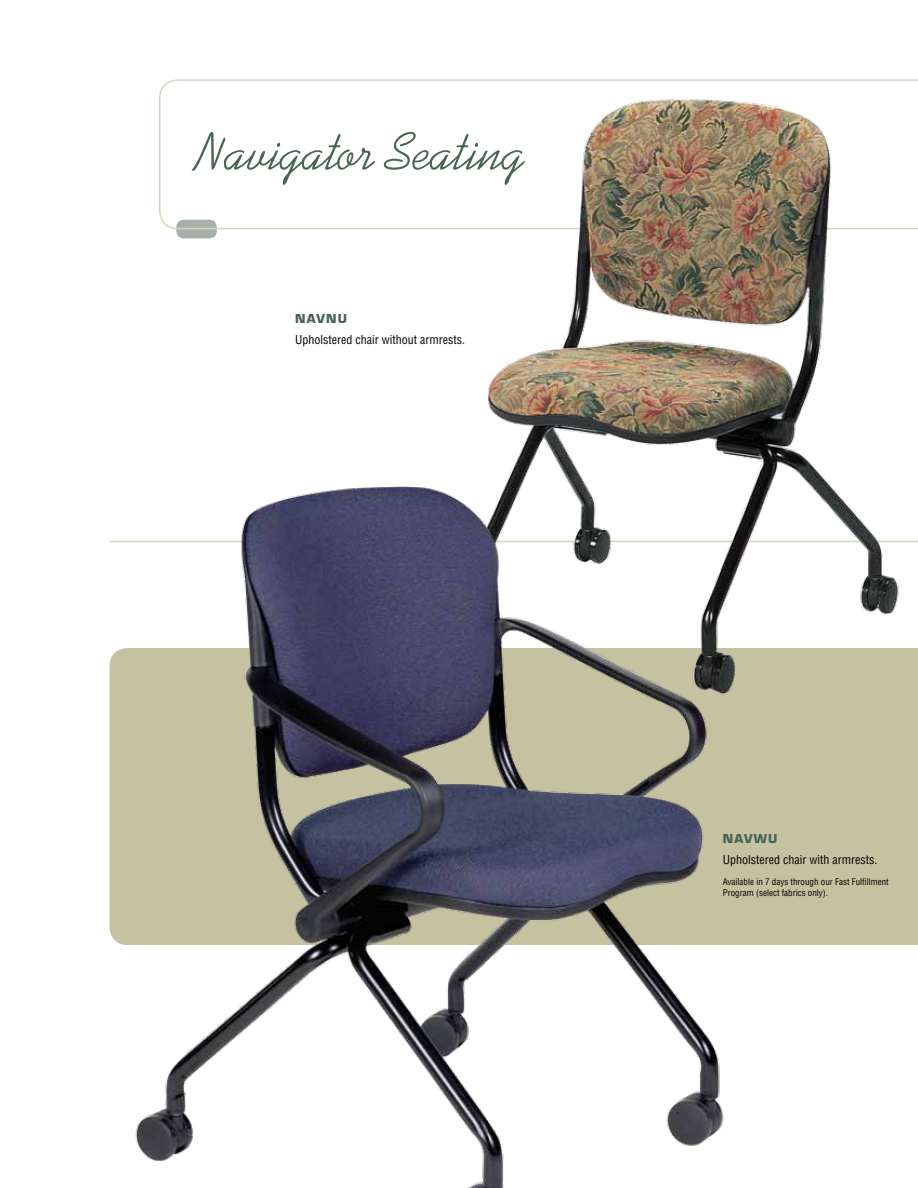
<style>
.page{position:relative;width:918px;height:1188px;background:#fff}
.page>*{position:absolute;margin:0;border:0;box-sizing:border-box;transform-origin:0 0}
.t1{font:54px "Kaufmann";color:#486453}
.t2{font:condensed 12px "Helvetica";color:#000}
.t3{font:700 12px "Eurostile";letter-spacing:.1em;color:#486453}
.t4{font:condensed 9px/10.8px "Helvetica";color:#000}
</style>
<div class="page">
<div style="left:176px;top:220px;width:41px;height:18px;background:#a7b0a9;border-radius:8px"></div>
<svg style="left:159px;top:79px;width:197px;height:150px"></svg>
<img style="left:356px;top:79px;width:562px;height:353px">
<img style="left:109px;top:432px;width:777px;height:756px">
<img style="left:864px;top:134px;width:54px;height:620px">
<h1 class="t1" style="left:197px;top:121px;width:329px">Navigator Seating</h1>
<h2 class="t3" style="left:295px;top:311px;width:53px">NAVNU</h2>
<h2 class="t2" style="left:295px;top:332px;width:171px">Upholstered chair without armrests.</h2>
<h2 class="t3" style="left:723px;top:831px;width:56px">NAVWU</h2>
<h2 class="t2" style="left:723px;top:852px;width:156px">Upholstered chair with armrests.</h2>
<p class="t4" style="left:723px;top:876px;width:168px">Available in 7 days through our Fast Fulfillment<br>Program (select fabrics only).</p>
</div>
